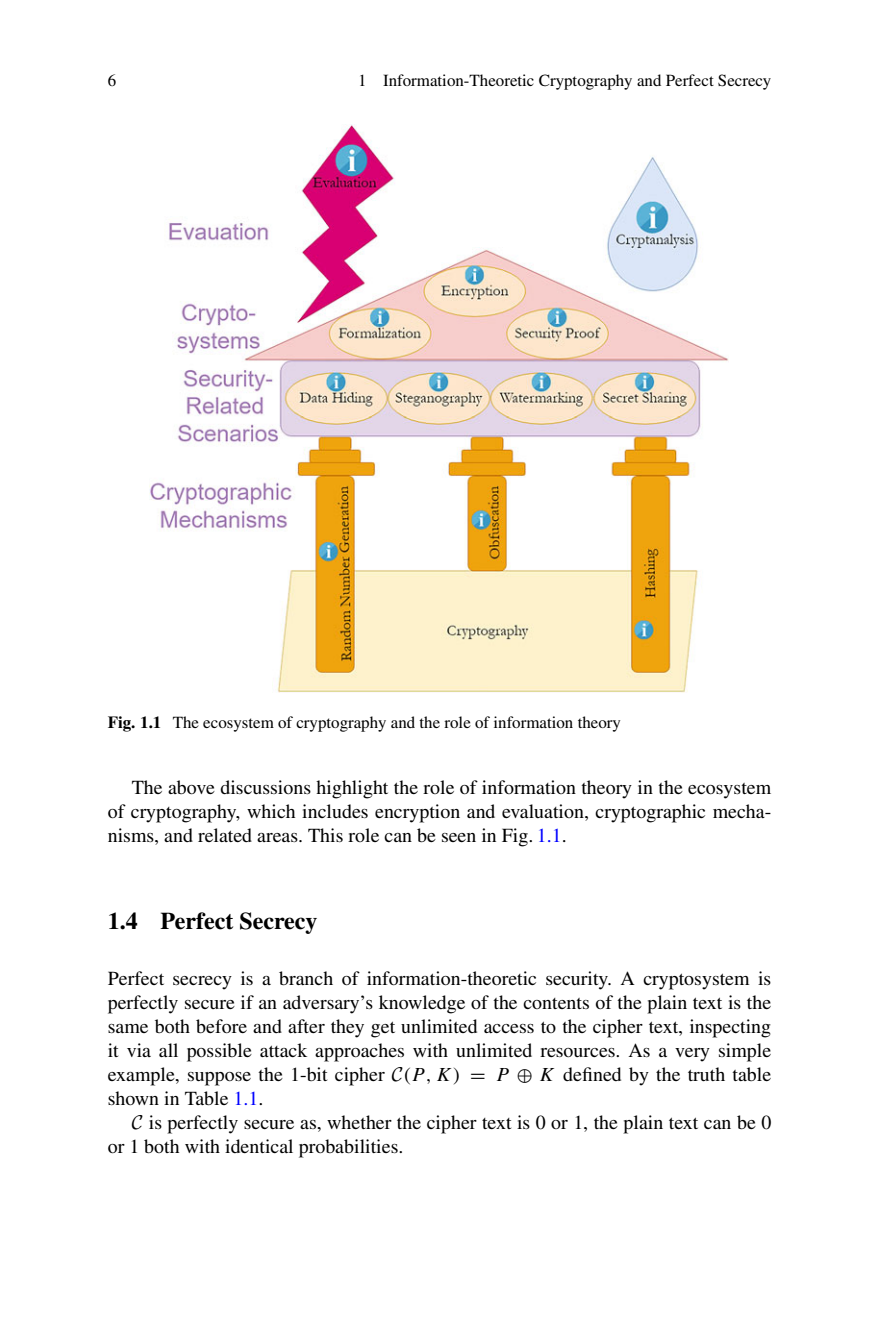
<style>
.page{position:relative;width:879px;height:1333px;background:#fff}
.page>*{position:absolute;margin:0;border:0;box-sizing:border-box;transform-origin:0 0}
.t1{font:700 24px "Times";color:#000}
.t2{font:20px/24px "Times";color:#000;text-align:justify}
.t3{font:17px "Times";color:#000}
.s1{font-weight:700}
.s2{color:#00f}
.s3{font-family:"CMSY10"}
.s4{font-family:"MTMI"}
.s5{font-family:"MTSYN"}
</style>
<div class="page">
<img style="left:150px;top:125px;width:579px;height:567px">
<p class="t3" style="left:108px;top:74px;width:10px">6</p>
<p class="t3" style="left:358px;top:74px;width:415px">1 Information-Theoretic Cryptography and Perfect Secrecy</p>
<p class="t3" style="left:108px;top:716px;width:515px"><span class="s1">Fig. 1.1</span> The ecosystem of cryptography and the role of information theory</p>
<p class="t2" style="left:108px;top:776px;width:665px;text-indent:24px">The above discussions highlight the role of information theory in the ecosystem of cryptography, which includes encryption and evaluation, cryptographic mecha&shy;nisms, and related areas. This role can be seen in Fig. <span class="s2">1.1</span>.</p>
<p class="t1" style="left:108px;top:912px;width:211px">1.4 Perfect Secrecy</p>
<p class="t2" style="left:108px;top:968px;width:665px">Perfect secrecy is a branch of information-theoretic security. A cryptosystem is perfectly secure if an adversary’s knowledge of the contents of the plain text is the same both before and after they get unlimited access to the cipher text, inspecting it via all possible attack approaches with unlimited resources. As a very simple example, suppose the 1-bit cipher <span class="s3">C</span><span class="s4">(P , K)</span> <span class="s5">=</span> <span class="s4">P</span> <span class="s5">⊕</span> <span class="s4">K</span> defined by the truth table shown in Table <span class="s2">1.1</span>.</p>
<p class="t2" style="left:108px;top:1112px;width:665px;text-indent:24px"><span class="s3">C</span> is perfectly secure as, whether the cipher text is 0 or 1, the plain text can be 0 or 1 both with identical probabilities.</p>
</div>
